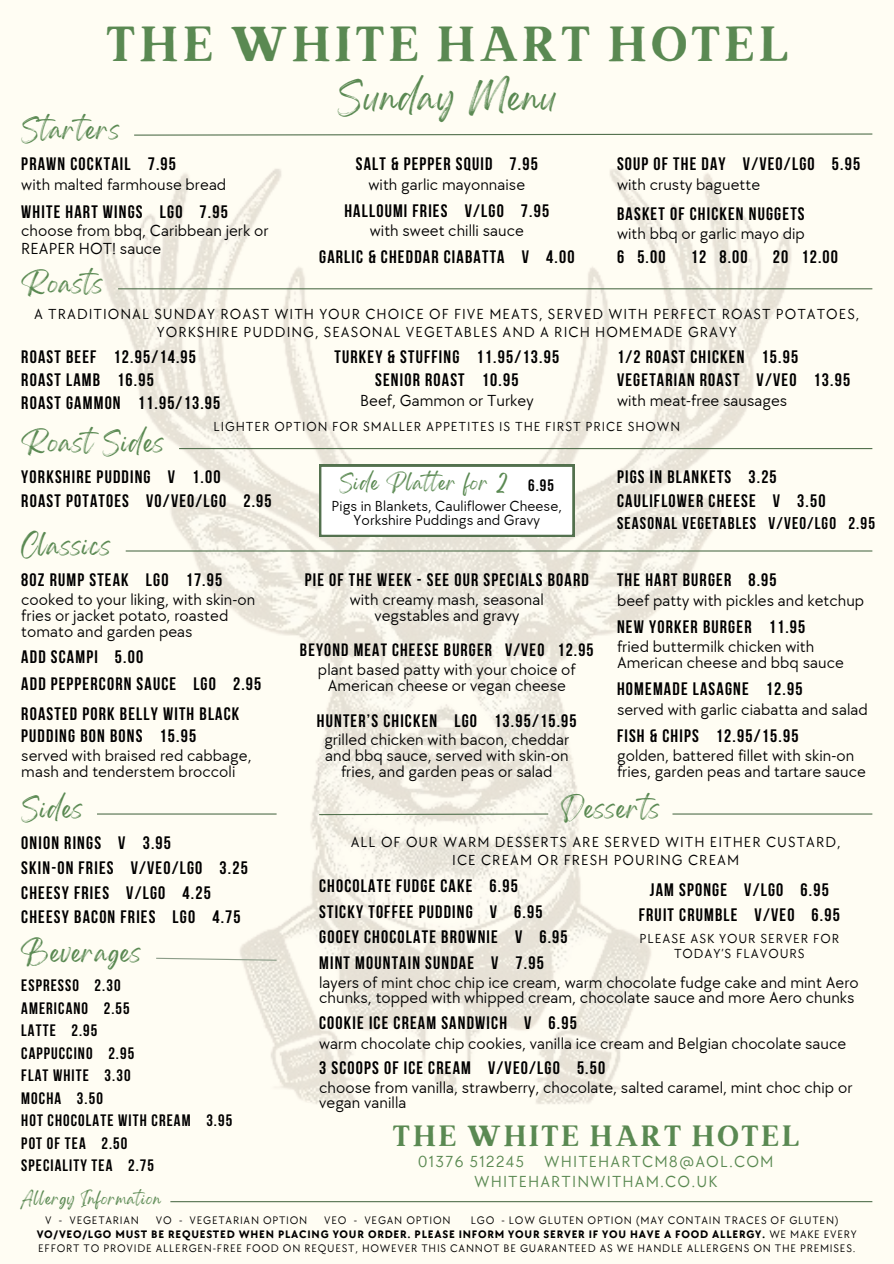
<style>
.page{position:relative;width:894px;height:1264px;background:#fff}
.page>*{position:absolute;margin:0;border:0;box-sizing:border-box;transform-origin:0 0}
.t1{font:700 49.65px "Brixton TC";letter-spacing:.065em;color:#5a8952}
.t2{font:700 29.55px "Brixton TC";letter-spacing:.065em;color:#5a8952}
.t3{font:27px "Gellatio";letter-spacing:.065em;color:#5a8952}
.t4{font:19.5px "Gellatio";letter-spacing:.065em;color:#5a8952}
.t5{font:700 18px/24.8px "Bebas Neue";letter-spacing:.065em;color:#000}
.t6{font:700 17.85px "Bebas Neue";letter-spacing:.065em;color:#000}
.t7{font:700 16.95px "Bebas Neue";letter-spacing:.065em;color:#000}
.t8{font:16.5px/15.8px "TT Chocolates";letter-spacing:.005em;color:#000}
.t9{font:700 16.5px "Bebas Neue";letter-spacing:.065em;color:#000}
.t10{font:16.5px/20.2px "TT Chocolates";letter-spacing:.065em;color:#5a8952;text-align:center}
.t11{font:15px/18px "TT Chocolates";letter-spacing:.065em;color:#000;text-align:center}
.t12{font:15px "TT Chocolates";letter-spacing:.005em;color:#000}
.t13{font:15px "Gellatio";letter-spacing:.065em;color:#5a8952}
.t14{font:13.5px/15.8px "TT Chocolates";letter-spacing:.065em;color:#000;text-align:center}
.t15{font:12px "Gellatio";letter-spacing:.065em;color:#5a8952}
.t16{font:11.25px/14.1px "TT Chocolates";letter-spacing:.065em;color:#000}
.s1{font-weight:700}
</style>
<div class="page">
<div style="left:0;top:0;width:893px;height:1263px;background:#fffdf3"></div>
<img style="left:97px;top:169px;width:699px;height:935px">
<svg style="left:134px;top:133px;width:739px;height:3px"></svg>
<hr style="left:118px;top:288px;width:754px;height:1px;background:#53714e">
<hr style="left:179px;top:448px;width:693px;height:1px;background:#53714e">
<svg style="left:319px;top:464px;width:255px;height:72px"></svg>
<hr style="left:126px;top:550px;width:746px;height:1px;background:#53714e">
<hr style="left:97px;top:813px;width:179px;height:1px;background:#53714e">
<hr style="left:672px;top:813px;width:200px;height:1px;background:#53714e">
<svg style="left:318px;top:813px;width:231px;height:2px"></svg>
<svg style="left:155px;top:957px;width:123px;height:4px"></svg>
<hr style="left:170px;top:1200px;width:702px;height:2px;background:#53714e">
<h1 class="t1" style="left:106px;top:26px;width:683px">THE WHITE HART HOTEL</h1>
<h3 class="t3" style="left:337px;top:91px;width:220px">Sunday Menu</h3>
<h5 class="t4" style="left:21px;top:125px;width:100px">Starters</h5>
<p class="t5" style="left:21px;top:153px;width:156px">PRAWN COCKTAIL 7.95</p>
<h4 class="t8" style="left:21px;top:177px;width:206px">with malted farmhouse bread</h4>
<p class="t5" style="left:21px;top:201px;width:208px">WHITE HART WINGS LGO 7.95</p>
<p class="t8" style="left:21px;top:222px;width:249px;line-height:18px">choose from bbq, Caribbean jerk or<br>REAPER HOT! sauce</p>
<h4 class="t5" style="left:355px;top:153px;width:183px">SALT &amp; PEPPER SQUID 7.95</h4>
<h4 class="t8" style="left:368px;top:177px;width:158px">with garlic mayonnaise</h4>
<p class="t5" style="left:344px;top:200px;width:206px">HALLOUMI FRIES V/LGO 7.95</p>
<p class="t8" style="left:369px;top:224px;width:155px">with sweet chilli sauce</p>
<p class="t5" style="left:319px;top:246px;width:257px">GARLIC &amp; CHEDDAR CIABATTA V 4.00</p>
<p class="t5" style="left:617px;top:153px;width:244px">SOUP OF THE DAY V/VEO/LGO 5.95</p>
<p class="t8" style="left:617px;top:177px;width:145px">with crusty baguette</p>
<h4 class="t5" style="left:617px;top:203px;width:189px">BASKET OF CHICKEN NUGGETS</h4>
<p class="t8" style="left:617px;top:226px;width:189px">with bbq or garlic mayo dip</p>
<h4 class="t5" style="left:617px;top:246px;width:50px">6 5.00</h4>
<h4 class="t5" style="left:690px;top:246px;width:58px">12 8.00</h4>
<h4 class="t5" style="left:772px;top:246px;width:67px">20 12.00</h4>
<p class="t4" style="left:21px;top:278px;width:84px">Roasts</p>
<p class="t11" style="left:34px;top:305px;width:826px">A TRADITIONAL SUNDAY ROAST WITH YOUR CHOICE OF FIVE MEATS, SERVED WITH PERFECT ROAST POTATOES,<br>YORKSHIRE PUDDING, SEASONAL VEGETABLES AND A RICH HOMEMADE GRAVY</p>
<h4 class="t5" style="left:21px;top:346px;width:176px">ROAST BEEF 12.95/14.95</h4>
<p class="t5" style="left:21px;top:392px;width:200px">ROAST GAMMON 11.95/13.95</p>
<h5 class="t5" style="left:334px;top:346px;width:226px">TURKEY &amp; STUFFING 11.95/13.95</h5>
<p class="t5" style="left:375px;top:369px;width:145px">SENIOR ROAST 10.95</p>
<h4 class="t8" style="left:360px;top:393px;width:175px">Beef, Gammon or Turkey</h4>
<h4 class="t14" style="left:213px;top:419px;width:468px">LIGHTER OPTION FOR SMALLER APPETITES IS THE FIRST PRICE SHOWN</h4>
<p class="t5" style="left:617px;top:346px;width:183px">1/2 ROAST CHICKEN 15.95</p>
<h4 class="t5" style="left:617px;top:369px;width:235px">VEGETARIAN ROAST V/VEO 13.95</h4>
<p class="t8" style="left:617px;top:393px;width:172px">with meat-free sausages</p>
<h4 class="t5" style="left:21px;top:369px;width:134px">ROAST LAMB 16.95</h4>
<h4 class="t4" style="left:21px;top:438px;width:144px">RoastSides</h4>
<h4 class="t5" style="left:21px;top:466px;width:201px">YORKSHIRE PUDDING V 1.00</h4>
<h4 class="t5" style="left:21px;top:490px;width:252px">ROAST POTATOES VO/VEO/LGO 2.95</h4>
<p class="t5" style="left:617px;top:489px;width:210px">CAULIFLOWER CHEESE V 3.50</p>
<p class="t7" style="left:617px;top:516px;width:259px">SEASONAL VEGETABLES V/VEO/LGO 2.95</p>
<p class="t13" style="left:339px;top:479px;width:170px">Side Plater for 2</p>
<h4 class="t9" style="left:528px;top:478px;width:27px">6.95</h4>
<h4 class="t5" style="left:617px;top:466px;width:161px">PIGS IN BLANKETS 3.25</h4>
<h4 class="t12" style="left:331px;top:497px;width:232px">Pigs in Blankets, Cauliflower Cheese,</h4>
<p class="t12" style="left:353px;top:512px;width:188px">Yorkshire Puddings and Gravy</p>
<h5 class="t4" style="left:21px;top:540px;width:91px">Classics</h5>
<h4 class="t5" style="left:21px;top:569px;width:202px">8OZ RUMP STEAK LGO 17.95</h4>
<p class="t8" style="left:21px;top:592px;width:235px">cooked to your liking, with skin-on fries or jacket potato, roasted tomato and garden peas</p>
<h5 class="t5" style="left:21px;top:646px;width:123px">ADD SCAMPI 5.00</h5>
<p class="t5" style="left:21px;top:672px;width:241px">ADD PEPPERCORN SAUCE LGO 2.95</p>
<h4 class="t5" style="left:21px;top:705px;width:219px;line-height:21.3px">ROASTED PORK BELLY WITH BLACK<br>PUDDING BON BONS 15.95</h4>
<h4 class="t8" style="left:21px;top:748px;width:232px">served with braised red cabbage, mash and tenderstem broccoli</h4>
<p class="t4" style="left:21px;top:803px;width:63px">Sides</p>
<p class="t5" style="left:21px;top:832px;width:228px">ONION RINGS V 3.95<br>SKIN-ON FRIES V/VEO/LGO 3.25<br>CHEESY FRIES V/LGO 4.25<br>CHEESY BACON FRIES LGO 4.75</p>
<h4 class="t11" style="left:350px;top:833px;width:491px">ALL OF OUR WARM DESSERTS ARE SERVED WITH EITHER CUSTARD,</h4>
<h4 class="t5" style="left:304px;top:569px;width:285px">PIE OF THE WEEK - SEE OUR SPECIALS BOARD</h4>
<h4 class="t8" style="left:349px;top:592px;width:196px;text-align:center">with creamy mash, seasonal vegstables and gravy</h4>
<h4 class="t5" style="left:617px;top:569px;width:161px">THE HART BURGER 8.95</h4>
<h4 class="t8" style="left:617px;top:593px;width:249px">beef patty with pickles and ketchup</h4>
<h4 class="t5" style="left:617px;top:616px;width:190px">NEW YORKER BURGER 11.95</h4>
<h4 class="t8" style="left:617px;top:639px;width:228px">fried buttermilk chicken with<br>American cheese and bbq sauce</h4>
<p class="t6" style="left:300px;top:643px;width:295px">BEYOND MEAT CHEESE BURGER V/VEO 12.95</p>
<h5 class="t8" style="left:318px;top:662px;width:259px;text-align:center">plant based patty with your choice of<br>American cheese or vegan cheese</h5>
<p class="t5" style="left:317px;top:709px;width:261px">HUNTER’S CHICKEN LGO 13.95/15.95</p>
<h4 class="t8" style="left:324px;top:732px;width:246px;text-align:center">grilled chicken with bacon, cheddar and bbq sauce, served with skin-on fries, and garden peas or salad</h4>
<p class="t5" style="left:617px;top:678px;width:187px">HOMEMADE LASAGNE 12.95</p>
<p class="t8" style="left:617px;top:702px;width:252px">served with garlic ciabatta and salad</p>
<p class="t5" style="left:617px;top:725px;width:183px">FISH &amp; CHIPS 12.95/15.95</p>
<h4 class="t8" style="left:617px;top:748px;width:250px">golden, battered fillet with skin-on fries, garden peas and tartare sauce</h4>
<h4 class="t4" style="left:561px;top:803px;width:100px">Desserts</h4>
<p class="t11" style="left:452px;top:851px;width:288px">ICE CREAM OR FRESH POURING CREAM</p>
<p class="t5" style="left:319px;top:875px;width:200px">CHOCOLATE FUDGE CAKE 6.95</p>
<h5 class="t5" style="left:319px;top:901px;width:225px">STICKY TOFFEE PUDDING V 6.95</h5>
<p class="t5" style="left:319px;top:926px;width:250px">GOOEY CHOCOLATE BROWNIE V 6.95</p>
<p class="t5" style="left:649px;top:878px;width:180px">JAM SPONGE V/LGO 6.95</p>
<p class="t14" style="left:639px;top:930px;width:201px">PLEASE ASK YOUR SERVER FOR<br>TODAY’S FLAVOURS</p>
<h4 class="t5" style="left:638px;top:904px;width:202px">FRUIT CRUMBLE V/VEO 6.95</h4>
<h4 class="t4" style="left:21px;top:948px;width:121px">Beverages</h4>
<h4 class="t9" style="left:21px;top:978px;width:101px">ESPRESSO 2.30</h4>
<p class="t9" style="left:21px;top:1001px;width:110px">AMERICANO 2.55</p>
<h5 class="t9" style="left:21px;top:1023px;width:78px">LATTE 2.95</h5>
<h4 class="t9" style="left:21px;top:1046px;width:114px">CAPPUCCINO 2.95</h4>
<p class="t9" style="left:21px;top:1068px;width:111px">FLAT WHITE 3.30</p>
<p class="t9" style="left:21px;top:1091px;width:83px">MOCHA 3.50</p>
<p class="t9" style="left:21px;top:1113px;width:212px">HOT CHOCOLATE WITH CREAM 3.95</p>
<p class="t9" style="left:21px;top:1136px;width:108px">POT OF TEA 2.50</p>
<p class="t9" style="left:21px;top:1158px;width:134px">SPECIALITY TEA 2.75</p>
<p class="t15" style="left:21px;top:1195px;width:141px">Allergy Information</p>
<p class="t16" style="left:45px;top:1213px;width:95px">V - VEGETARIAN</p>
<p class="t16" style="left:156px;top:1213px;width:153px">VO - VEGETARIAN OPTION</p>
<p class="t16" style="left:324px;top:1213px;width:128px">VEO - VEGAN OPTION</p>
<p class="t16" style="left:470px;top:1213px;width:369px">LGO - LOW GLUTEN OPTION (MAY CONTAIN TRACES OF GLUTEN)</p>
<p class="t16" style="left:37px;top:1227px;width:821px"><span class="s1">VO/VEO/LGO MUST BE REQUESTED WHEN PLACING YOUR ORDER. PLEASE INFORM YOUR SERVER IF YOU HAVE A FOOD ALLERGY.</span> WE MAKE EVERY<br>EFFORT TO PROVIDE ALLERGEN-FREE FOOD ON REQUEST, HOWEVER THIS CANNOT BE GUARANTEED AS WE HANDLE ALLERGENS ON THE PREMISES.</p>
<p class="t5" style="left:319px;top:951px;width:226px">MINT MOUNTAIN SUNDAE V 7.95</p>
<h4 class="t8" style="left:319px;top:974px;width:541px">layers of mint choc chip ice cream, warm chocolate fudge cake and mint Aero chunks, topped with whipped cream, chocolate sauce and more Aero chunks</h4>
<h4 class="t5" style="left:319px;top:1011px;width:259px">COOKIE ICE CREAM SANDWICH V 6.95</h4>
<h4 class="t8" style="left:319px;top:1035px;width:528px">warm chocolate chip cookies, vanilla ice cream and Belgian chocolate sauce</h4>
<p class="t5" style="left:319px;top:1056px;width:287px">3 SCOOPS OF ICE CREAM V/VEO/LGO 5.50</p>
<h4 class="t8" style="left:319px;top:1079px;width:534px">choose from vanilla, strawberry, chocolate, salted caramel, mint choc chip or vegan vanilla</h4>
<p class="t2" style="left:392px;top:1124px;width:407px">THE WHITE HART HOTEL</p>
<p class="t10" style="left:418px;top:1151px;width:357px">01376 512245 WHITEHARTCM8@AOL.COM<br>WHITEHARTINWITHAM.CO.UK</p>
</div>
